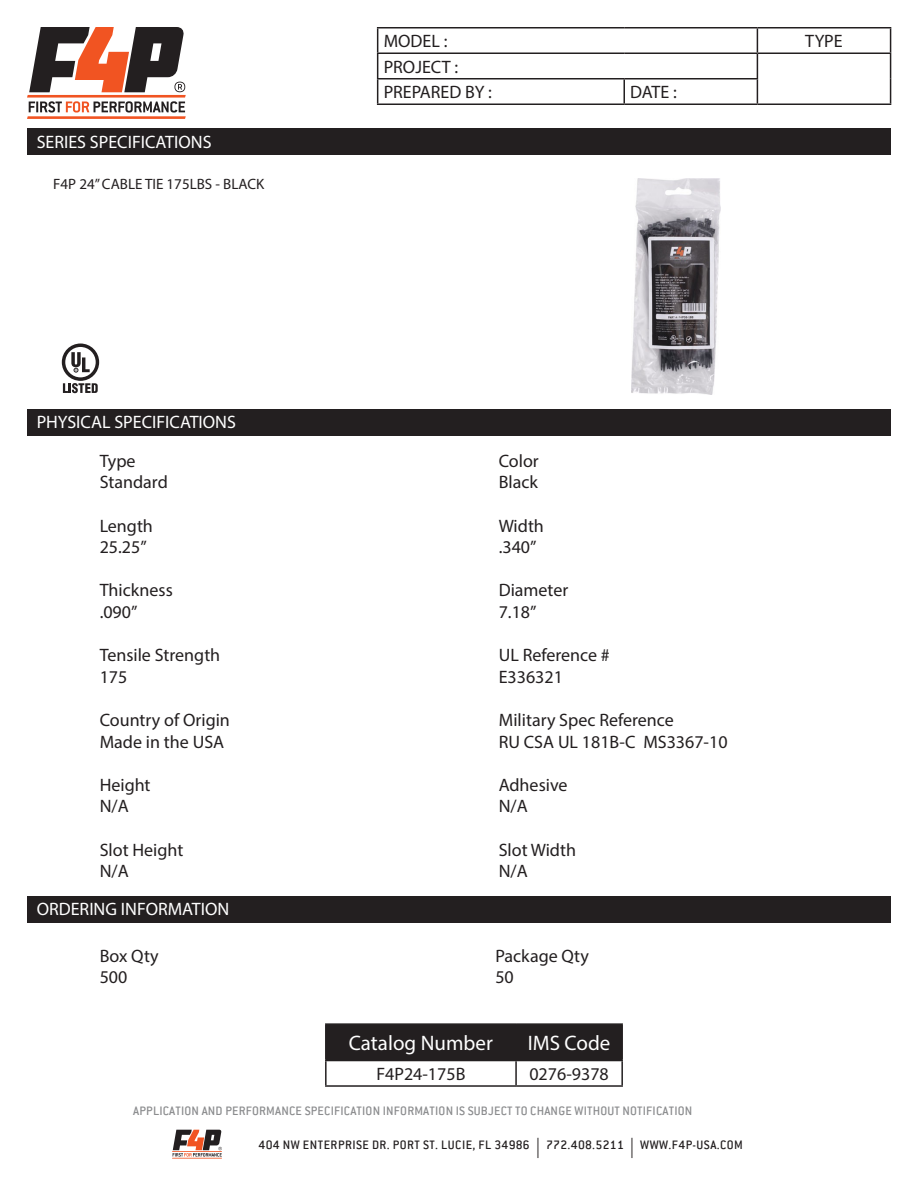
<style>
.page{position:relative;width:918px;height:1188px;background:#fff}
.page>*{position:absolute;margin:0;border:0;box-sizing:border-box;transform-origin:0 0}
.t1{font:21px "Myriad Pro";color:#fff}
.t2{font:18px/21.6px "Myriad Pro";color:#231f20}
.t3{font:18px "Myriad Pro";color:#fff}
.t4{font:15px "Myriad Pro";color:#231f20}
.t5{font:500 13.5px "Conduit ITC";letter-spacing:.015em;color:#8b8c8e}
.t6{font:500 13.5px "Conduit ITC";letter-spacing:.035em;color:#231f20}
.s1{font-family:"Myriad Pro";font-weight:400;font-size:20.25px}
</style>
<div class="page">
<svg style="left:27px;top:27px;width:159px;height:92px"></svg>
<hr style="left:172px;top:1151px;width:50px;height:1px;background:#f15422">
<hr style="left:172px;top:1158px;width:50px;height:1px;background:#f15422">
<svg style="left:173px;top:1130px;width:49px;height:27px"></svg>
<hr style="left:377px;top:27px;width:247px;height:1px;background:#231f20">
<hr style="left:624px;top:27px;width:133px;height:1px;background:#231f20">
<hr style="left:757px;top:27px;width:134px;height:1px;background:#231f20">
<hr style="left:377px;top:52px;width:247px;height:2px;background:#231f20">
<hr style="left:624px;top:52px;width:133px;height:2px;background:#231f20">
<hr style="left:757px;top:52px;width:134px;height:2px;background:#231f20">
<hr style="left:377px;top:78px;width:247px;height:2px;background:#231f20">
<svg style="left:377px;top:28px;width:1px;height:76px"></svg>
<hr style="left:624px;top:78px;width:134px;height:2px;background:#231f20">
<hr style="left:623px;top:80px;width:2px;height:24px;background:#231f20">
<svg style="left:757px;top:28px;width:1px;height:76px"></svg>
<svg style="left:890px;top:28px;width:1px;height:76px"></svg>
<hr style="left:377px;top:104px;width:247px;height:1px;background:#231f20">
<hr style="left:624px;top:104px;width:133px;height:1px;background:#231f20">
<hr style="left:757px;top:104px;width:134px;height:1px;background:#231f20">
<div style="left:27px;top:129px;width:864px;height:26px;background:#231f20"></div>
<div style="left:27px;top:410px;width:864px;height:26px;background:#231f20"></div>
<div style="left:27px;top:897px;width:864px;height:26px;background:#231f20"></div>
<div style="left:327px;top:1025px;width:294px;height:35px;background:#231f20"></div>
<hr style="left:325px;top:1023px;width:191px;height:2px;background:#231f20">
<hr style="left:325px;top:1025px;width:2px;height:35px;background:#231f20">
<hr style="left:516px;top:1023px;width:107px;height:2px;background:#231f20">
<hr style="left:515px;top:1025px;width:2px;height:35px;background:#231f20">
<hr style="left:621px;top:1025px;width:2px;height:35px;background:#231f20">
<hr style="left:325px;top:1060px;width:191px;height:1px;background:#231f20">
<hr style="left:325px;top:1061px;width:2px;height:24px;background:#231f20">
<hr style="left:516px;top:1060px;width:107px;height:1px;background:#231f20">
<hr style="left:515px;top:1061px;width:2px;height:24px;background:#231f20">
<hr style="left:621px;top:1061px;width:2px;height:24px;background:#231f20">
<hr style="left:325px;top:1085px;width:191px;height:2px;background:#231f20">
<hr style="left:516px;top:1085px;width:107px;height:2px;background:#231f20">
<img style="left:632px;top:178px;width:89px;height:216px">
<svg style="left:62px;top:344px;width:37px;height:49px"></svg>
<p class="t3" style="left:37px;top:131px;width:176px">SERIES SPECIFICATIONS</p>
<p class="t4" style="left:53px;top:175px;width:213px">F4P 24” CABLE TIE 175LBS - BLACK</p>
<p class="t3" style="left:37px;top:411px;width:201px">PHYSICAL SPECIFICATIONS</p>
<p class="t2" style="left:100px;top:450px;width:70px">Type<br>Standard</p>
<p class="t2" style="left:100px;top:514px;width:55px">Length<br>25.25”</p>
<p class="t2" style="left:100px;top:579px;width:75px">Thickness .090”</p>
<p class="t2" style="left:100px;top:644px;width:122px">Tensile Strength<br>175</p>
<p class="t2" style="left:100px;top:709px;width:132px">Country of Origin<br>Made in the USA</p>
<p class="t2" style="left:100px;top:774px;width:52px">Height<br>N/A</p>
<p class="t2" style="left:100px;top:838px;width:85px">Slot Height<br>N/A</p>
<p class="t3" style="left:37px;top:898px;width:194px">ORDERING INFORMATION</p>
<p class="t2" style="left:384px;top:30px;width:65px">MODEL :</p>
<p class="t2" style="left:805px;top:30px;width:39px">TYPE</p>
<p class="t2" style="left:384px;top:54px;width:110px;line-height:25.5px">PROJECT :<br>PREPARED BY :</p>
<p class="t2" style="left:630px;top:81px;width:48px">DATE :</p>
<p class="t2" style="left:499px;top:450px;width:42px">Color<br>Black</p>
<p class="t2" style="left:499px;top:514px;width:47px">Width .340”</p>
<p class="t2" style="left:499px;top:579px;width:71px">Diameter<br>7.18”</p>
<p class="t2" style="left:499px;top:644px;width:113px">UL Reference #<br>E336321</p>
<p class="t2" style="left:499px;top:709px;width:230px">Military Spec Reference<br>RU CSA UL 181B-C MS3367-10</p>
<p class="t2" style="left:499px;top:774px;width:70px">Adhesive<br>N/A</p>
<p class="t2" style="left:499px;top:838px;width:79px">Slot Width<br>N/A</p>
<p class="t2" style="left:100px;top:944px;width:60px">Box Qty<br>500</p>
<p class="t2" style="left:495px;top:944px;width:95px">Package Qty<br>50</p>
<p class="t1" style="left:349px;top:1030px;width:146px">Catalog Number</p>
<p class="t1" style="left:528px;top:1030px;width:84px">IMS Code</p>
<p class="t2" style="left:376px;top:1063px;width:91px">F4P24-175B</p>
<p class="t2" style="left:529px;top:1063px;width:81px">0276-9378</p>
<p class="t5" style="left:133px;top:1103px;width:561px">APPLICATION AND PERFORMANCE SPECIFICATION INFORMATION IS SUBJECT TO CHANGE WITHOUT NOTIFICATION</p>
<p class="t6" style="left:259px;top:1137px;width:486px">404 NW ENTERPRISE DR. PORT ST. LUCIE, FL 34986 <span class="s1">|</span> 772.408.5211 <span class="s1">|</span> WWW.F4P-USA.COM</p>
</div>
